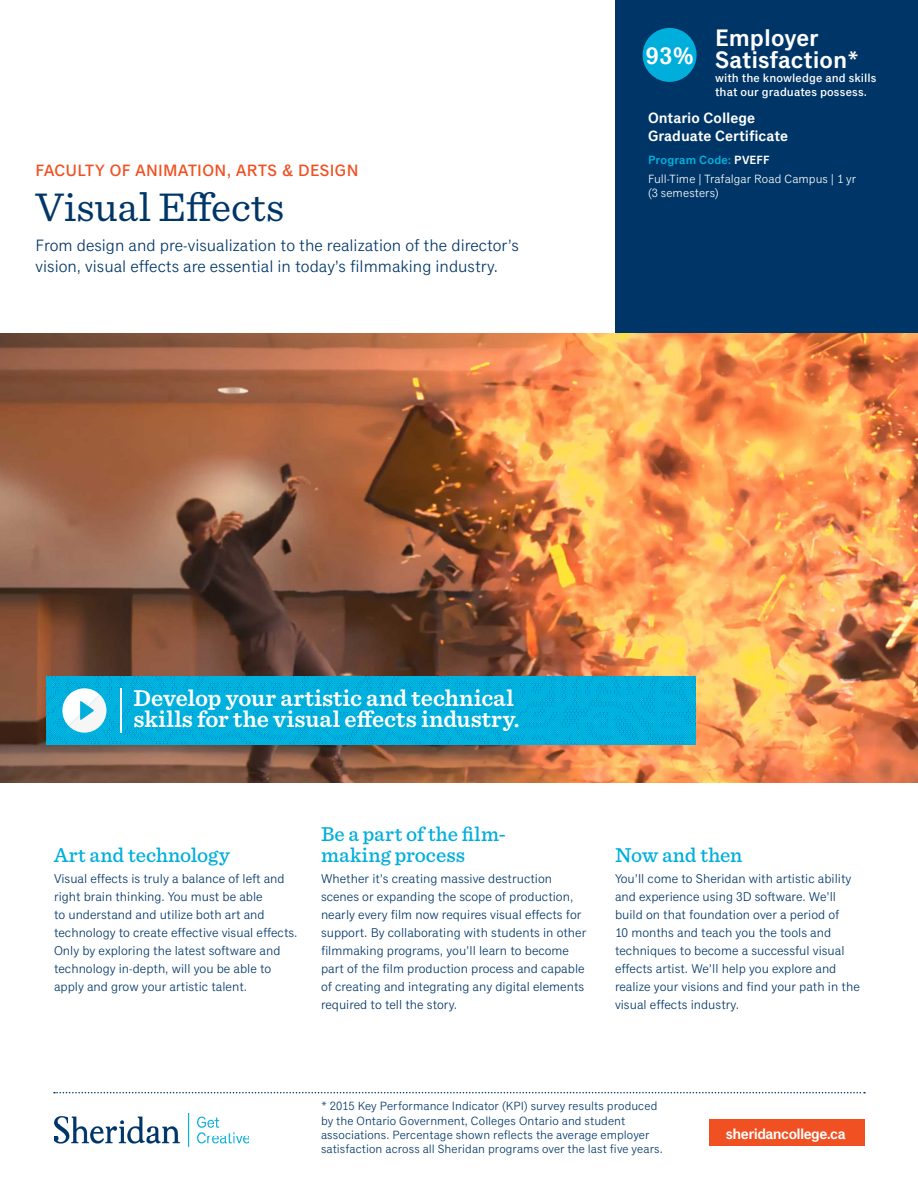
<style>
.page{position:relative;width:918px;height:1188px;background:#fff}
.page>*{position:absolute;margin:0;border:0;box-sizing:border-box;transform-origin:0 0}
.t1{font:42px "Sentinel";color:#003667}
.p_benefit-statement{font:600 24px/21px "Sentinel";letter-spacing:.005em;color:#fff}
.program_rating_title{font:600 24px/21.6px "Classic Grotesque Pro";color:#fff}
.program_rating{font:600 24px "Classic Grotesque Pro";color:#fff}
.t2{font:500 21px/21px "Sentinel";color:#00aedc}
.p_header-intro{font:16.5px/21px "Classic Grotesque Pro";color:#003667}
.h2_faculty{font:500 16.5px "Classic Grotesque Pro";letter-spacing:.025em;color:#f15122}
.p_meta_credential{font:600 15px/18.8px "Classic Grotesque Pro";color:#fff}
.p_meta_credential-2{font:600 15px "Classic Grotesque Pro";letter-spacing:-.04em;color:#fff}
.t3{font:12.75px/18px "Classic Grotesque Pro";color:#003667}
.p_admissions{font:12px/14.2px "Classic Grotesque Pro";letter-spacing:.005em;color:#003667}
.program_rating_subti{font:500 12px/14.2px "Classic Grotesque Pro";letter-spacing:.01em;color:#fff}
.p_meta_small{font:12px/14.2px "Classic Grotesque Pro";letter-spacing:.005em;color:#fff}
.p_meta_attributes{font:600 12px "Classic Grotesque Pro";letter-spacing:.01em;color:#00aedc}
.s1{color:#fff}
</style>
<div class="page">
<div style="left:615px;top:0;width:303px;height:365px;background:#003667"></div>
<img style="left:54px;top:1114px;width:195px;height:33px">
<svg style="left:54px;top:1092px;width:811px;height:1px"></svg>
<div style="left:710px;top:1120px;width:155px;height:26px;background:#f15122"></div>
<img style="left:0;top:333px;width:918px;height:450px">
<img style="left:46px;top:676px;width:649px;height:69px">
<hr style="left:120px;top:688px;width:2px;height:45px;background:#fff">
<svg style="left:62px;top:688px;width:44px;height:45px"></svg>
<div style="left:643px;top:28px;width:54px;height:54px;background:#00aedc;border-radius:50%"></div>
<p class="h2_faculty" style="left:36px;top:161px;width:324px">FACULTY OF ANIMATION, ARTS &amp; DESIGN</p>
<p class="t1" style="left:36px;top:176px;width:250px">Visual Effects</p>
<p class="p_header-intro" style="left:36px;top:235px;width:485px">From design and pre-visualization to the realization of the director’s vision, visual effects are essential in today’s filmmaking industry.</p>
<p class="program_rating" style="left:645px;top:42px;width:50px">93%</p>
<p class="program_rating_title" style="left:715px;top:29px;width:146px">Employer<br>Satisfaction*</p>
<p class="program_rating_subti" style="left:715px;top:71px;width:163px">with the knowledge and skills that our graduates possess.</p>
<p class="p_meta_credential" style="left:648px;top:109px;width:142px">Ontario College<br>Graduate Certificate</p>
<p class="p_meta_attributes" style="left:648px;top:153px;width:123px">Program Code: <span class="s1">PVEFF</span></p>
<p class="p_meta_small" style="left:648px;top:172px;width:210px">Full-Time | Trafalgar Road Campus | 1 yr (3 semesters)</p>
<p class="p_benefit-statement" style="left:134px;top:687px;width:388px">Develop your artistic and technical skills for the visual effects industry.</p>
<p class="t2" style="left:54px;top:843px;width:177px">Art and technology</p>
<p class="t3" style="left:54px;top:870px;width:245px">Visual effects is truly a balance of left and right brain thinking. You must be able<br>to understand and utilize both art and technology to create effective visual effects.<br>Only by exploring the latest software and technology in-depth, will you be able to apply and grow your artistic talent.</p>
<p class="t2" style="left:321px;top:822px;width:187px">Be a part of the film&shy;making process</p>
<p class="t3" style="left:321px;top:870px;width:267px">Whether it’s creating massive destruction scenes or expanding the scope of production, nearly every film now requires visual effects for support. By collaborating with students in other filmmaking programs, you’ll learn to become part of the film production process and capable of creating and integrating any digital elements required to tell the story.</p>
<p class="t2" style="left:615px;top:843px;width:129px">Now and then</p>
<p class="t3" style="left:615px;top:870px;width:246px">You’ll come to Sheridan with artistic ability and experience using 3D software. We’ll build on that foundation over a period of<br>10 months and teach you the tools and techniques to become a successful visual effects artist. We’ll help you explore and realize your visions and find your path in the visual effects industry.</p>
<p class="p_admissions" style="left:321px;top:1100px;width:343px">* 2015 Key Performance Indicator (KPI) survey results produced by the Ontario Government, Colleges Ontario and student associations. Percentage shown reflects the average employer satisfaction across all Sheridan programs over the last five years.</p>
<p class="p_meta_credential-2" style="left:726px;top:1125px;width:121px">sheridancollege.ca</p>
</div>
